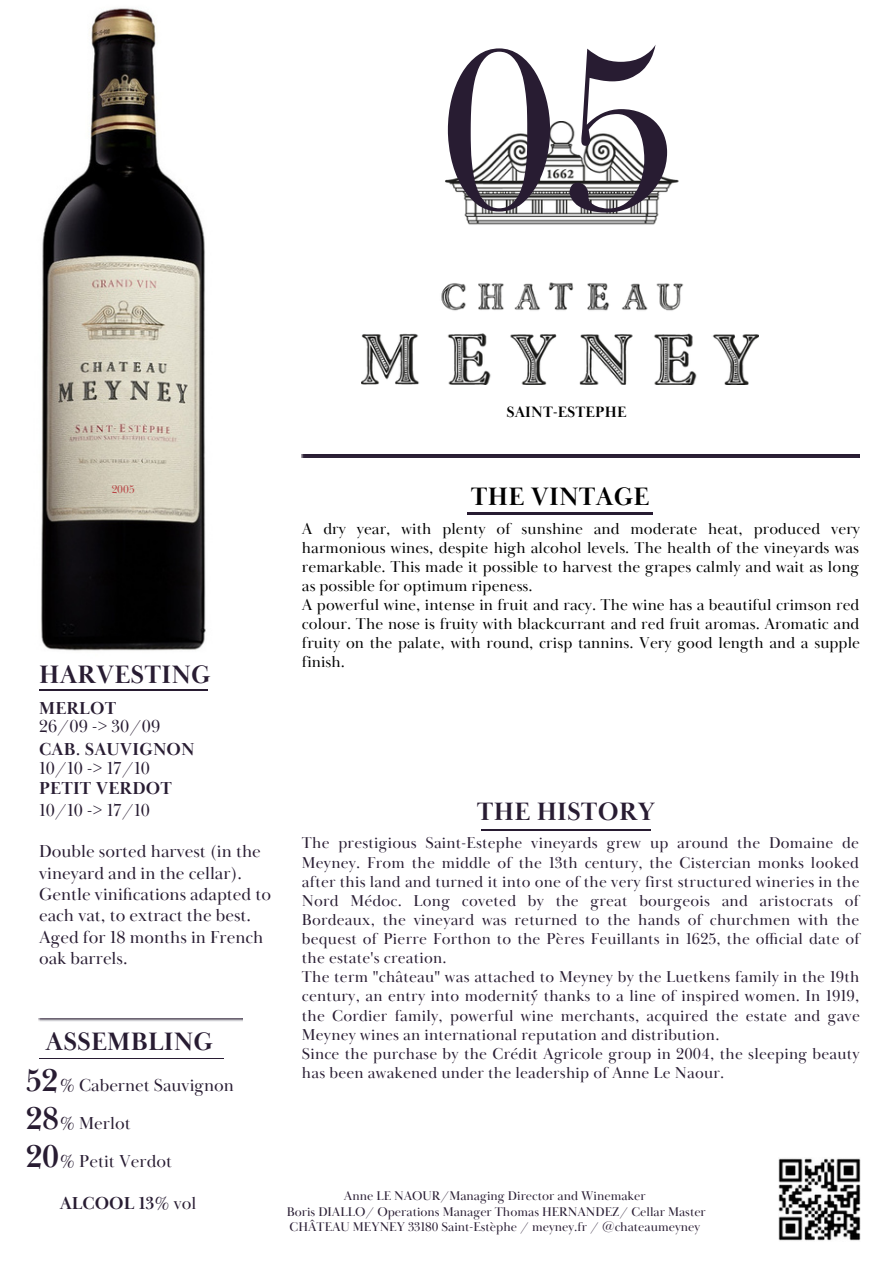
<style>
.page{position:relative;width:893px;height:1264px;background:#fff}
.page>*{position:absolute;margin:0;border:0;box-sizing:border-box;transform-origin:0 0}
.t1{font:235.35px "Baskerville Display PT";color:#281c32}
.t2{font:700 32.4px/38.2px "Baskerville Display PT";color:#281c32;text-align:justify}
.t3{font:700 25.95px "Baskerville Display PT";letter-spacing:.01em;color:#281c32}
.t4{font:700 25.95px "Baskerville Display PT";letter-spacing:.01em;color:#000}
.t5{font:700 25.8px "Baskerville Display PT";letter-spacing:.01em;color:#281c32}
.t6{font:17.85px/21.3px "Baskerville Display PT";color:#281c32}
.t7{font:700 17.85px "Baskerville Display PT";letter-spacing:.01em;color:#281c32}
.t8{font:16.2px/19px "Baskerville Display PT";letter-spacing:.015em;color:#281c32;text-align:justify}
.t9{font:16.2px/19px "Baskerville Display PT";letter-spacing:.005em;color:#000;text-align:justify}
.t10{font:700 15.45px "Baskerville Display PT";letter-spacing:.01em;color:#000}
.t11{font:12.9px/15.8px "Baskerville Display PT";color:#281c32}
.t12{font:11.4px "Baskerville Display PT";color:#b84141}
.s1{font-weight:400}
</style>
<div class="page">
<img style="left:361px;top:121px;width:397px;height:263px">
<hr style="left:39px;top:1057px;width:184px;height:2px;background:#281c32">
<img style="left:39px;top:1018px;width:203px;height:3px">
<hr style="left:301px;top:454px;width:558px;height:3px;background:#291d33">
<hr style="left:481px;top:829px;width:170px;height:1px;background:#281c32">
<img style="left:778px;top:1158px;width:82px;height:83px">
<hr style="left:39px;top:690px;width:168px;height:1px;background:#281c32">
<hr style="left:467px;top:512px;width:185px;height:2px;background:#281c32">
<img style="left:41px;top:8px;width:165px;height:643px">
<img style="left:107px;top:484px;width:35px;height:15px">
<p class="t1" style="left:438px;top:-11px;width:239px">05</p>
<p class="t10" style="left:506px;top:402px;width:121px">SAINT-ESTEPHE</p>
<p class="t12" style="left:112px;top:482px;width:24px">2005</p>
<p class="t4" style="left:471px;top:480px;width:180px">THE VINTAGE</p>
<p class="t3" style="left:39px;top:658px;width:173px">HARVESTING</p>
<p class="t7" style="left:39px;top:697px;width:79px">MERLOT</p>
<p class="t6" style="left:39px;top:716px;width:123px">26/09 -&gt; 30/09</p>
<p class="t7" style="left:39px;top:738px;width:157px">CAB. SAUVIGNON</p>
<p class="t6" style="left:39px;top:758px;width:112px">10/10 -&gt; 17/10</p>
<p class="t7" style="left:39px;top:777px;width:134px">PETIT VERDOT</p>
<p class="t6" style="left:39px;top:799px;width:112px">10/10 -&gt; 17/10</p>
<p class="t6" style="left:39px;top:841px;width:223px">Double sorted harvest (in the vineyard and in the cellar).</p>
<p class="t6" style="left:39px;top:884px;width:233px">Gentle vinifications adapted to each vat, to extract the best.</p>
<p class="t6" style="left:39px;top:926px;width:226px">Aged for 18 months in French oak barrels.</p>
<p class="t3" style="left:46px;top:1025px;width:169px">ASSEMBLING</p>
<p class="t2" style="left:26px;top:1062px;width:35px">52<br>28<br>20</p>
<p class="t6" style="left:60px;top:1066px;width:176px;line-height:38.2px">% Cabernet Sauvignon % Merlot</p>
<p class="t6" style="left:60px;top:1151px;width:114px">% Petit Verdot</p>
<p class="t7" style="left:60px;top:1192px;width:138px">ALCOOL 13<span class="s1">% vol</span></p>
<p class="t9" style="left:302px;top:519px;width:559px">A dry year, with plenty of sunshine and moderate heat, produced very harmonious wines, despite high alcohol levels. The health of the vineyards was remarkable. This made it possible to harvest the grapes calmly and wait as long as possible for optimum ripeness.</p>
<p class="t9" style="left:302px;top:596px;width:559px">A powerful wine, intense in fruit and racy. The wine has a beautiful crimson red colour. The nose is fruity with blackcurrant and red fruit aromas. Aromatic and fruity on the palate, with round, crisp tannins. Very good length and a supple finish.</p>
<p class="t5" style="left:477px;top:796px;width:180px">THE HISTORY</p>
<p class="t8" style="left:302px;top:834px;width:559px">The prestigious Saint-Estephe vineyards grew up around the Domaine de Meyney. From the middle of the 13th century, the Cistercian monks looked after this land and turned it into one of the very first structured wineries in the Nord Médoc. Long coveted by the great bourgeois and aristocrats of Bordeaux, the vineyard was returned to the hands of churchmen with the bequest of Pierre Forthon to the Pères Feuillants in 1625, the official date of the estate's creation.</p>
<p class="t8" style="left:302px;top:968px;width:559px">The term "château" was attached to Meyney by the Luetkens family in the 19th century, an entry into modernitý́ thanks to a line of inspired women. In 1919, the Cordier family, powerful wine merchants, acquired the estate and gave Meyney wines an international reputation and distribution.</p>
<p class="t8" style="left:302px;top:1044px;width:559px">Since the purchase by the Crédit Agricole group in 2004, the sleeping beauty has been awakened under the leadership of Anne Le Naour.</p>
<p class="t11" style="left:344px;top:1188px;width:303px">Anne LE NAOUR/Managing Director and Winemaker</p>
<p class="t11" style="left:287px;top:1203px;width:420px">Boris DIALLO/ Operations Manager Thomas HERNANDEZ/ Cellar Master<br>CHÂTEAU MEYNEY 33180 Saint-Estèphe / meyney.fr / @chateaumeyney</p>
</div>
